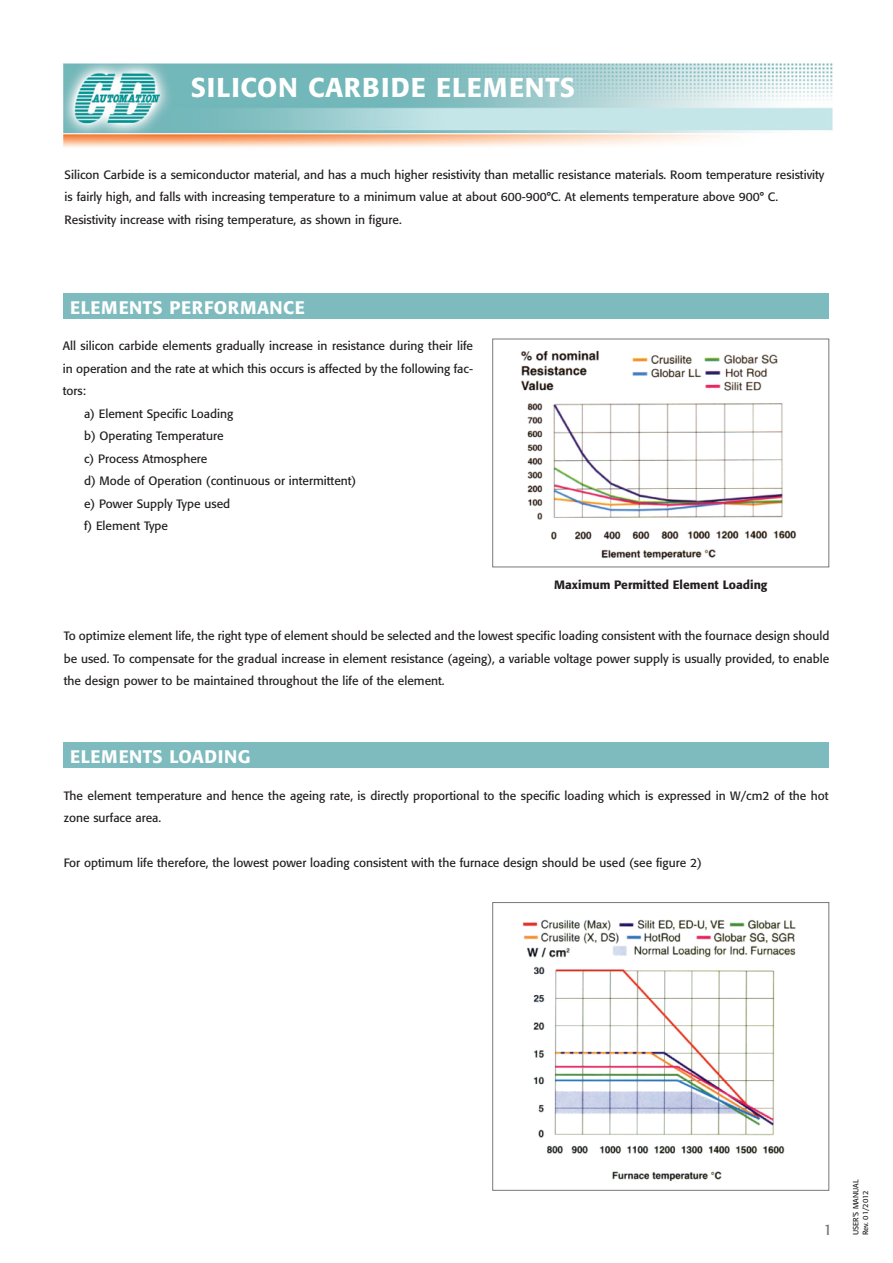
<style>
.page{position:relative;width:893px;height:1263px;background:#fff}
.page>*{position:absolute;margin:0;border:0;box-sizing:border-box;transform-origin:0 0}
.t1{font:500 27px "Formata";letter-spacing:.03em;color:#fff}
.t2{font:500 18px "Formata";letter-spacing:.03em;color:#fff}
.t3{font:15px "Formata";color:#76787b}
.t4{font:12px/22.5px "Formata";color:#231f20}
.t5{font:500 12px "Formata";color:#231f20}
.t6{font:7.5px/9.4px "Formata";color:#231f20}
</style>
<div class="page">
<img style="left:63px;top:63px;width:770px;height:84px">
<img style="left:522px;top:919px;width:274px;height:263px">
<div style="left:492px;top:902px;width:337px;height:289px;border:1px solid #76787b"></div>
<img style="left:521px;top:350px;width:275px;height:210px">
<div style="left:492px;top:339px;width:337px;height:228px;border:1px solid #76787b"></div>
<div style="left:64px;top:293px;width:765px;height:26px;background:#7ebbbe"></div>
<div style="left:64px;top:743px;width:765px;height:25px;background:#7ebbbe"></div>
<h1 class="t1" style="left:191px;top:76px;width:386px">SILICON CARBIDE ELEMENTS</h1>
<p class="t4" style="left:65px;top:164px;width:761px">Silicon Carbide is a semiconductor material, and has a much higher resistivity than metallic resistance materials. Room temperature resistivity is fairly high, and falls with increasing temperature to a minimum value at about 600-900°C. At elements temperature above 900° C.<br>Resistivity increase with rising temperature, as shown in figure.</p>
<h2 class="t2" style="left:70px;top:300px;width:236px">ELEMENTS PERFORMANCE</h2>
<p class="t4" style="left:63px;top:336px;width:412px">All silicon carbide elements gradually increase in resistance during their life</p>
<p class="t4" style="left:63px;top:358px;width:412px">in operation and the rate at which this occurs is affected by the following fac-</p>
<p class="t4" style="left:63px;top:381px;width:25px">tors:</p>
<p class="t4" style="left:84px;top:403px;width:151px">a) Element Specific Loading</p>
<p class="t4" style="left:84px;top:426px;width:141px">b) Operating Temperature</p>
<p class="t4" style="left:84px;top:448px;width:125px">c) Process Atmosphere</p>
<p class="t4" style="left:84px;top:471px;width:274px">d) Mode of Operation (continuous or intermittent)</p>
<p class="t4" style="left:84px;top:493px;width:148px">e) Power Supply Type used</p>
<p class="t4" style="left:84px;top:516px;width:85px">f) Element Type</p>
<p class="t5" style="left:554px;top:580px;width:215px">Maximum Permitted Element Loading</p>
<p class="t4" style="left:64px;top:626px;width:767px;text-align:justify">To optimize element life, the right type of element should be selected and the lowest specific loading consistent with the fournace design should be used. To compensate for the gradual increase in element resistance (ageing), a variable voltage power supply is usually provided, to enable the design power to be maintained throughout the life of the element.</p>
<h2 class="t2" style="left:70px;top:749px;width:182px">ELEMENTS LOADING</h2>
<p class="t4" style="left:64px;top:785px;width:766px">The element temperature and hence the ageing rate, is directly proportional to the specific loading which is expressed in W/cm2 of the hot zone surface area.</p>
<p class="t4" style="left:64px;top:853px;width:640px">For optimum life therefore, the lowest power loading consistent with the furnace design should be used (see figure 2)</p>
<p class="t3" style="left:824px;top:1224px;width:10px">1</p>
<p class="t6" style="left:852px;top:1235px;width:57px;rotate:-90deg">USER’S MANUAL<br>Rev. 01/2012</p>
</div>
